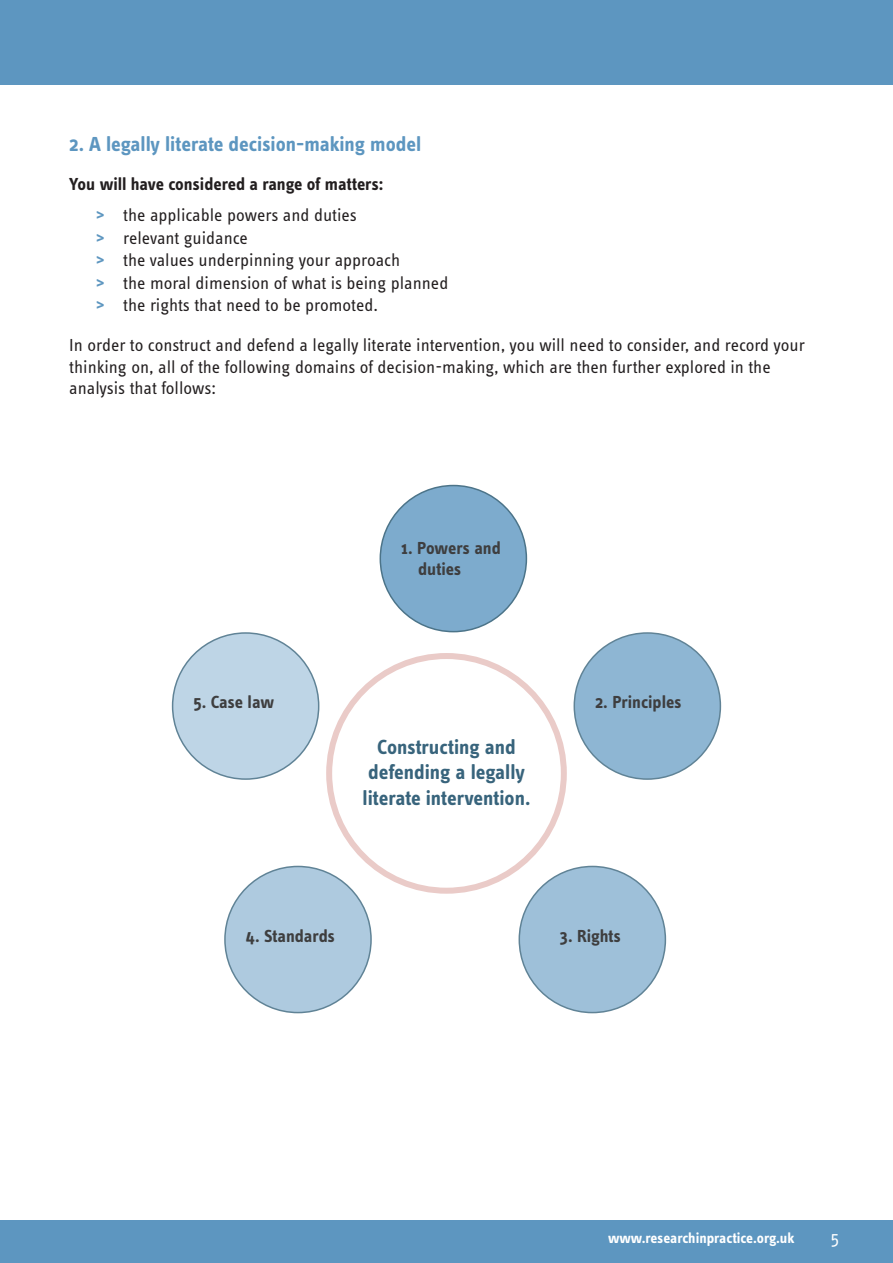
<style>
.page{position:relative;width:893px;height:1263px;background:#fff}
.page>*{position:absolute;margin:0;border:0;box-sizing:border-box;transform-origin:0 0}
.Body_Text{font:700 21px/25.2px "Info Text Pro";color:#38647c;text-align:center}
.t1{font:700 21px "Info Text Pro";color:#5d96c0}
.List_Paragraph{font:18px/21.6px "Info Text Pro";color:#231f20}
.Body_Text-2{font:700 18px "Info Text Pro";letter-spacing:-.005em;color:#3e3e3f}
.t2{font:700 18px "Info Text Pro";letter-spacing:-.005em;color:#231f20}
.t3{font:18px "Info Text Pro";color:#fff}
.t4{font:700 15px "Info Text Pro";color:#fff}
.s1{font-weight:700;color:#5d96c0}
</style>
<div class="page">
<div style="left:0;top:1220px;width:893px;height:43px;background:#5d96c0"></div>
<div style="left:0;top:0;width:893px;height:85px;background:#5d96c0"></div>
<div style="left:326px;top:653px;width:241px;height:241px;border:6px solid #eacbc8;border-radius:50%"></div>
<div style="left:574px;top:633px;width:146px;height:146px;background:#8eb6d3;border-radius:50%"></div>
<div style="left:380px;top:485px;width:146px;height:147px;background:#7dabcd;border-radius:50%"></div>
<div style="left:173px;top:633px;width:146px;height:146px;background:#bed5e6;border-radius:50%"></div>
<div style="left:519px;top:866px;width:146px;height:146px;background:#9ec0d9;border-radius:50%"></div>
<div style="left:225px;top:866px;width:146px;height:146px;background:#aecadf;border-radius:50%"></div>
<p class="t1" style="left:69px;top:131px;width:354px">2. A legally literate decision-making model</p>
<p class="t2" style="left:69px;top:173px;width:316px">You will have considered a range of matters:</p>
<p class="List_Paragraph" style="left:96px;top:204px;width:262px"><span class="s1">&gt;</span> the applicable powers and duties</p>
<p class="List_Paragraph" style="left:96px;top:227px;width:153px"><span class="s1">&gt;</span> relevant guidance</p>
<p class="List_Paragraph" style="left:96px;top:249px;width:305px"><span class="s1">&gt;</span> the values underpinning your approach</p>
<p class="List_Paragraph" style="left:96px;top:272px;width:353px"><span class="s1">&gt;</span> the moral dimension of what is being planned</p>
<p class="List_Paragraph" style="left:96px;top:294px;width:283px"><span class="s1">&gt;</span> the rights that need to be promoted.</p>
<p class="List_Paragraph" style="left:69px;top:334px;width:737px">In order to construct and defend a legally literate intervention, you will need to consider, and record your thinking on, all of the following domains of decision-making, which are then further explored in the analysis that follows:</p>
<p class="Body_Text-2" style="left:193px;top:691px;width:82px">5. Case law</p>
<p class="Body_Text-2" style="left:401px;top:537px;width:101px">1. Powers and</p>
<p class="Body_Text-2" style="left:418px;top:558px;width:45px">duties</p>
<p class="Body_Text" style="left:362px;top:734px;width:169px">Constructing and defending a legally literate intervention.</p>
<p class="Body_Text-2" style="left:595px;top:691px;width:88px">2. Principles</p>
<p class="Body_Text-2" style="left:246px;top:925px;width:91px">4. Standards</p>
<p class="Body_Text-2" style="left:560px;top:925px;width:62px">3. Rights</p>
<p class="t4" style="left:608px;top:1229px;width:188px">www.researchinpractice.org.uk</p>
<p class="t3" style="left:830px;top:1228px;width:10px">5</p>
</div>
